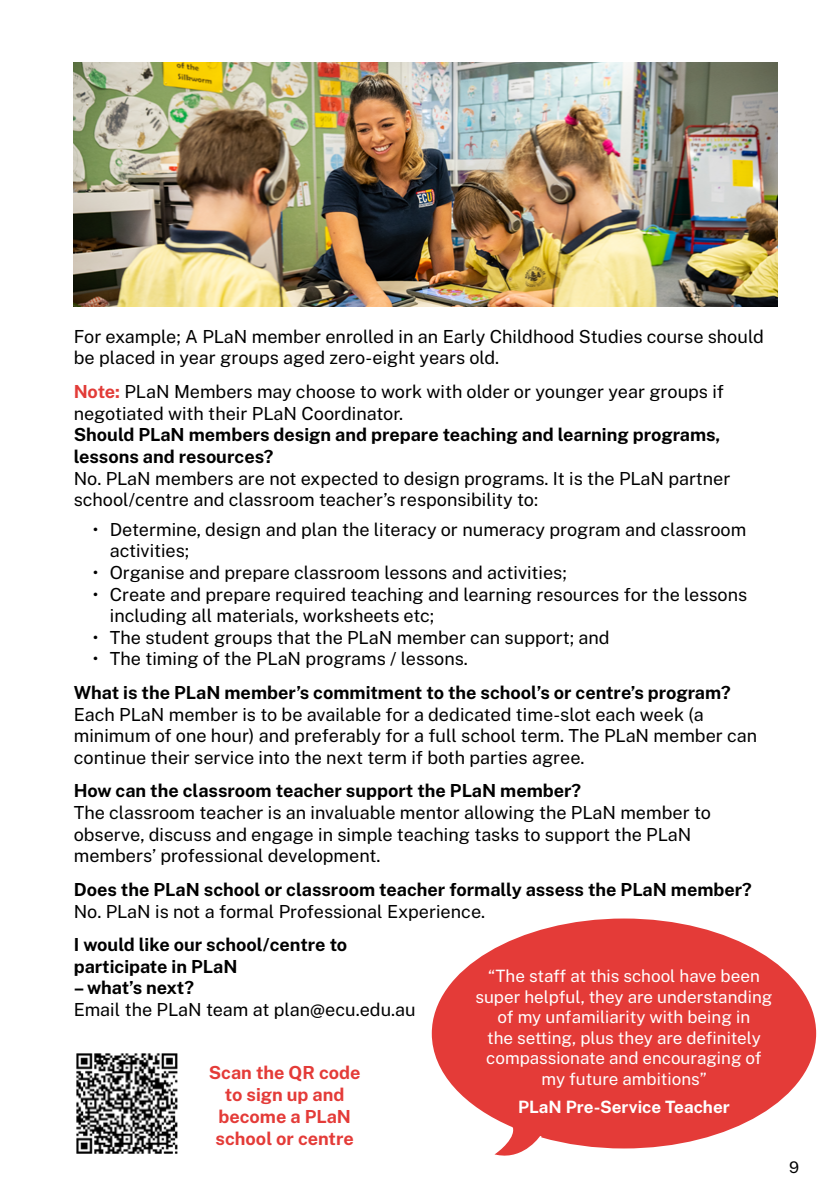
<style>
.page{position:relative;width:840px;height:1191px;background:#fff}
.page>*{position:absolute;margin:0;border:0;box-sizing:border-box;transform-origin:0 0}
.t1{font:18px/21.6px "Public Sans";color:#000}
.t2{font:700 18px/21.6px "Public Sans";color:#000}
.t3{font:700 18px/22px "Public Sans";color:#e43b38;text-align:center}
.t4{font:17px/20.4px "Public Sans";color:#fff;text-align:center}
.t5{font:700 17px "Public Sans";color:#fff}
.t6{font:100 16px "Public Sans";color:#000}
.s1{font-weight:700;color:#e23c38}
</style>
<div class="page">
<svg style="left:494px;top:1149px;width:32px;height:7px"></svg>
<svg style="left:431px;top:918px;width:385px;height:231px;fill:#e43b38"></svg>
<img style="left:74px;top:62px;width:703px;height:244px">
<img style="left:76px;top:1053px;width:102px;height:101px">
<p class="t1" style="left:74px;top:325px;width:691px">For example; A PLaN member enrolled in an Early Childhood Studies course should be placed in year groups aged zero-eight years old.</p>
<p class="t1" style="left:74px;top:380px;width:651px"><span class="s1">Note:</span> PLaN Members may choose to work with older or younger year groups if negotiated with their PLaN Coordinator.</p>
<p class="t2" style="left:74px;top:423px;width:648px">Should PLaN members design and prepare teaching and learning programs, lessons and resources?</p>
<p class="t1" style="left:74px;top:466px;width:658px">No. PLaN members are not expected to design programs. It is the PLaN partner school/centre and classroom teacher’s responsibility to:</p>
<p class="t1" style="left:110px;top:518px;width:637px;text-indent:-17px">• Determine, design and plan the literacy or numeracy program and classroom activities;</p>
<p class="t1" style="left:93px;top:561px;width:475px">• Organise and prepare classroom lessons and activities;</p>
<p class="t1" style="left:110px;top:582px;width:638px;text-indent:-17px">• Create and prepare required teaching and learning resources for the lessons including all materials, worksheets etc;</p>
<p class="t1" style="left:93px;top:626px;width:518px">• The student groups that the PLaN member can support; and</p>
<p class="t1" style="left:93px;top:647px;width:376px">• The timing of the PLaN programs / lessons.</p>
<p class="t2" style="left:74px;top:681px;width:658px">What is the PLaN member’s commitment to the school’s or centre’s program?</p>
<p class="t1" style="left:74px;top:702px;width:684px">Each PLaN member is to be available for a dedicated time-slot each week (a minimum of one hour) and preferably for a full school term. The PLaN member can continue their service into the next term if both parties agree.</p>
<p class="t2" style="left:74px;top:779px;width:508px">How can the classroom teacher support the PLaN member?</p>
<p class="t1" style="left:74px;top:801px;width:638px">The classroom teacher is an invaluable mentor allowing the PLaN member to observe, discuss and engage in simple teaching tasks to support the PLaN members’ professional development.</p>
<p class="t2" style="left:74px;top:878px;width:679px">Does the PLaN school or classroom teacher formally assess the PLaN member?</p>
<p class="t1" style="left:74px;top:899px;width:413px">No. PLaN is not a formal Professional Experience.</p>
<p class="t2" style="left:74px;top:933px;width:275px">I would like our school/centre to participate in PLaN</p>
<p class="t2" style="left:74px;top:976px;width:122px">– what’s next?</p>
<p class="t1" style="left:74px;top:998px;width:343px">Email the PLaN team at plan@ecu.edu.au</p>
<p class="t4" style="left:475px;top:965px;width:298px">“The staff at this school have been super helpful, they are understanding of my unfamiliarity with being in<br>the setting, plus they are definitely compassionate and encouraging of my future ambitions”</p>
<p class="t5" style="left:518px;top:1095px;width:213px">PLaN Pre-Service Teacher</p>
<p class="t3" style="left:209px;top:1061px;width:153px">Scan the QR code to sign up and become a PLaN school or centre</p>
<p class="t6" style="left:788px;top:1156px;width:11px">9</p>
</div>
